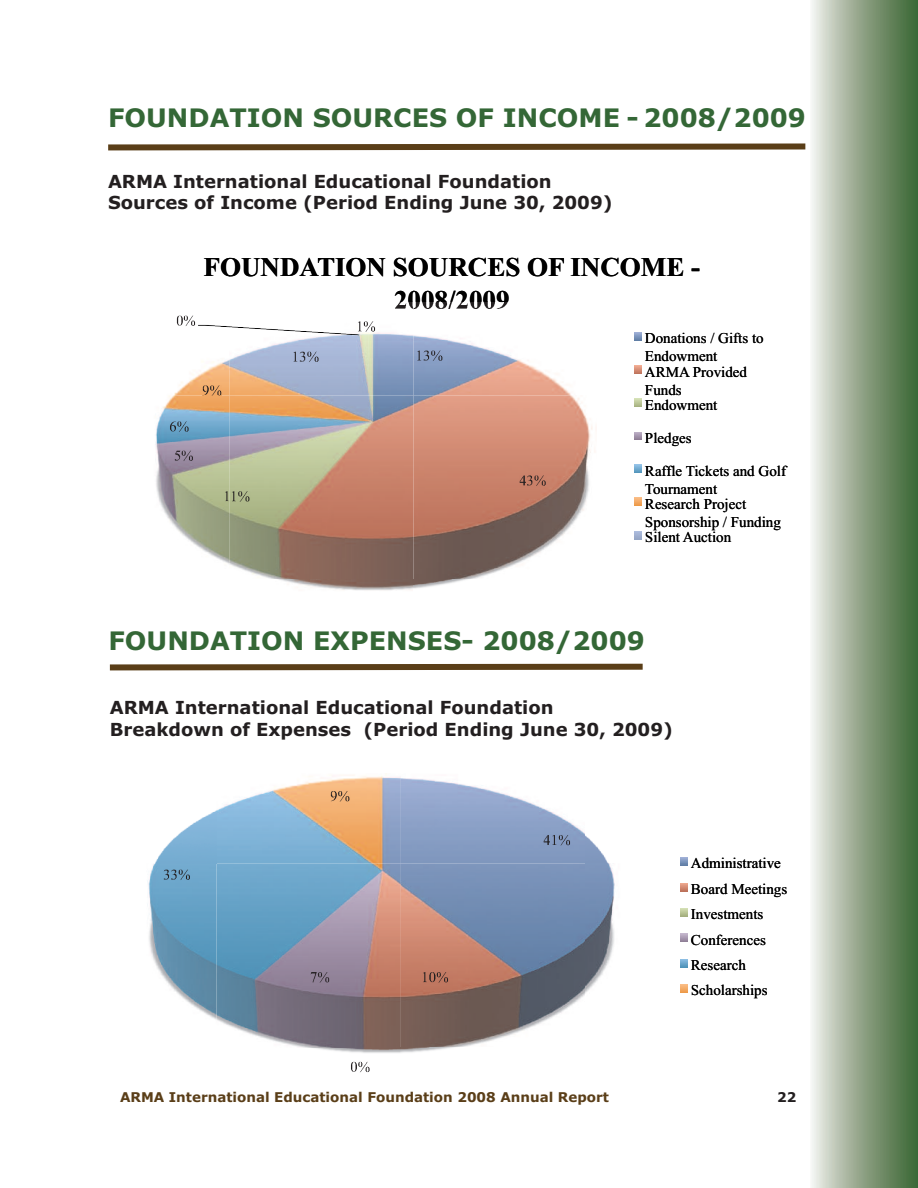
<style>
.page{position:relative;width:918px;height:1188px;background:#fff}
.page>*{position:absolute;margin:0;border:0;box-sizing:border-box;transform-origin:0 0}
.t1{font:27px/33px "Times New Roman PS Bold MT+T42+FQSTAT";color:#000;text-align:center}
.t2{font:700 25.5px "Verdana";color:#346736}
.t3{font:700 18px/21.6px "Verdana";color:#231f20}
.t4{font:15px/18px "Times New Roman PSMT+T42+MDGIQP";color:#000}
.t5{font:15px/25.5px "Times New Roman PSMT+T42+RGDYIT";color:#000}
.t6{font:700 13.5px "Verdana";color:#5a3e18}
.t7{font:700 13.5px "Verdana";color:#231f20}
</style>
<div class="page">
<div style="left:810px;top:0;width:108px;height:1188px;background:linear-gradient(to right,#edebe7,#36612e)"></div>
<svg style="left:108px;top:140px;width:703px;height:13px"></svg>
<img style="left:147px;top:775px;width:468px;height:298px">
<hr style="left:110px;top:774px;width:1px;height:90px;background:#868686">
<hr style="left:110px;top:774px;width:107px;height:1px;background:#868686">
<img style="left:331px;top:791px;width:19px;height:11px">
<img style="left:331px;top:795px;width:18px;height:7px">
<img style="left:543px;top:835px;width:27px;height:5px">
<img style="left:543px;top:840px;width:27px;height:6px">
<hr style="left:802px;top:774px;width:1px;height:90px;background:#868686">
<img style="left:164px;top:869px;width:26px;height:5px">
<img style="left:164px;top:874px;width:26px;height:6px">
<img style="left:311px;top:972px;width:19px;height:11px">
<img style="left:313px;top:975px;width:16px;height:8px">
<img style="left:423px;top:972px;width:26px;height:11px">
<img style="left:423px;top:977px;width:25px;height:6px">
<svg style="left:680px;top:858px;width:8px;height:7px"></svg>
<svg style="left:680px;top:883px;width:8px;height:8px"></svg>
<svg style="left:680px;top:909px;width:8px;height:7px"></svg>
<svg style="left:680px;top:934px;width:8px;height:8px"></svg>
<svg style="left:680px;top:959px;width:8px;height:8px"></svg>
<svg style="left:680px;top:985px;width:8px;height:8px"></svg>
<hr style="left:110px;top:1048px;width:1px;height:32px;background:#868686">
<img style="left:351px;top:1062px;width:19px;height:4px">
<img style="left:351px;top:1066px;width:19px;height:6px">
<hr style="left:802px;top:1048px;width:1px;height:32px;background:#868686">
<img style="left:155px;top:315px;width:440px;height:276px">
<hr style="left:111px;top:254px;width:1px;height:141px;background:#868686">
<hr style="left:111px;top:254px;width:118px;height:1px;background:#868686">
<img style="left:293px;top:351px;width:26px;height:5px">
<img style="left:293px;top:356px;width:26px;height:6px">
<img style="left:358px;top:321px;width:18px;height:11px">
<img style="left:358px;top:324px;width:17px;height:8px">
<img style="left:395px;top:301px;width:113px;height:8px">
<img style="left:417px;top:350px;width:26px;height:11px">
<img style="left:417px;top:355px;width:25px;height:6px">
<img style="left:414px;top:306px;width:90px;height:3px">
<svg style="left:634px;top:333px;width:8px;height:8px"></svg>
<svg style="left:634px;top:366px;width:8px;height:8px"></svg>
<hr style="left:802px;top:254px;width:1px;height:141px;background:#868686">
<svg style="left:225px;top:491px;width:4px;height:10px"></svg>
<img style="left:175px;top:450px;width:19px;height:11px">
<img style="left:175px;top:454px;width:18px;height:7px">
<img style="left:170px;top:421px;width:19px;height:5px">
<img style="left:170px;top:426px;width:19px;height:6px">
<svg style="left:203px;top:395px;width:19px;height:1px"></svg>
<img style="left:232px;top:491px;width:18px;height:11px">
<img style="left:232px;top:494px;width:17px;height:8px">
<img style="left:519px;top:475px;width:27px;height:5px">
<img style="left:519px;top:480px;width:27px;height:6px">
<svg style="left:634px;top:399px;width:8px;height:8px"></svg>
<svg style="left:634px;top:432px;width:8px;height:8px"></svg>
<svg style="left:634px;top:465px;width:8px;height:8px"></svg>
<svg style="left:634px;top:498px;width:8px;height:8px"></svg>
<svg style="left:634px;top:531px;width:8px;height:8px"></svg>
<hr style="left:111px;top:640px;width:118px;height:1px;background:#868686">
<hr style="left:111px;top:580px;width:1px;height:31px;background:#868686">
<hr style="left:802px;top:580px;width:1px;height:31px;background:#868686">
<svg style="left:109px;top:663px;width:534px;height:8px;background:#836e51"></svg>
<h2 class="t2" style="left:108px;top:104px;width:700px">FOUNDATION SOURCES OF INCOME - 2008/2009</h2>
<p class="t3" style="left:108px;top:171px;width:506px">ARMA International Educational Foundation<br>Sources of Income (Period Ending June 30, 2009)</p>
<h1 class="t1" style="left:204px;top:250px;width:498px">FOUNDATION SOURCES OF INCOME -<br>2008/2009</h1>
<p class="t4" style="left:645px;top:331px;width:120px">Donations / Gifts to<br>Endowment</p>
<p class="t4" style="left:645px;top:364px;width:104px">ARMA Provided<br>Funds</p>
<p class="t4" style="left:645px;top:397px;width:74px">Endowment</p>
<p class="t4" style="left:645px;top:430px;width:48px">Pledges</p>
<p class="t4" style="left:645px;top:463px;width:143px">Raffle Tickets and Golf<br>Tournament</p>
<p class="t4" style="left:645px;top:496px;width:137px">Research Project<br>Sponsorship / Funding</p>
<p class="t4" style="left:645px;top:529px;width:88px">Silent Auction</p>
<h2 class="t2" style="left:108px;top:627px;width:538px">FOUNDATION EXPENSES- 2008/2009</h2>
<p class="t3" style="left:110px;top:697px;width:565px">ARMA International Educational Foundation<br>Breakdown of Expenses (Period Ending June 30, 2009)</p>
<p class="t5" style="left:691px;top:852px;width:98px">Administrative<br>Board Meetings<br>Investments<br>Conferences<br>Research<br>Scholarships</p>
<p class="t6" style="left:120px;top:1090px;width:491px">ARMA International Educational Foundation 2008 Annual Report</p>
<p class="t7" style="left:777px;top:1090px;width:21px">22</p>
</div>
